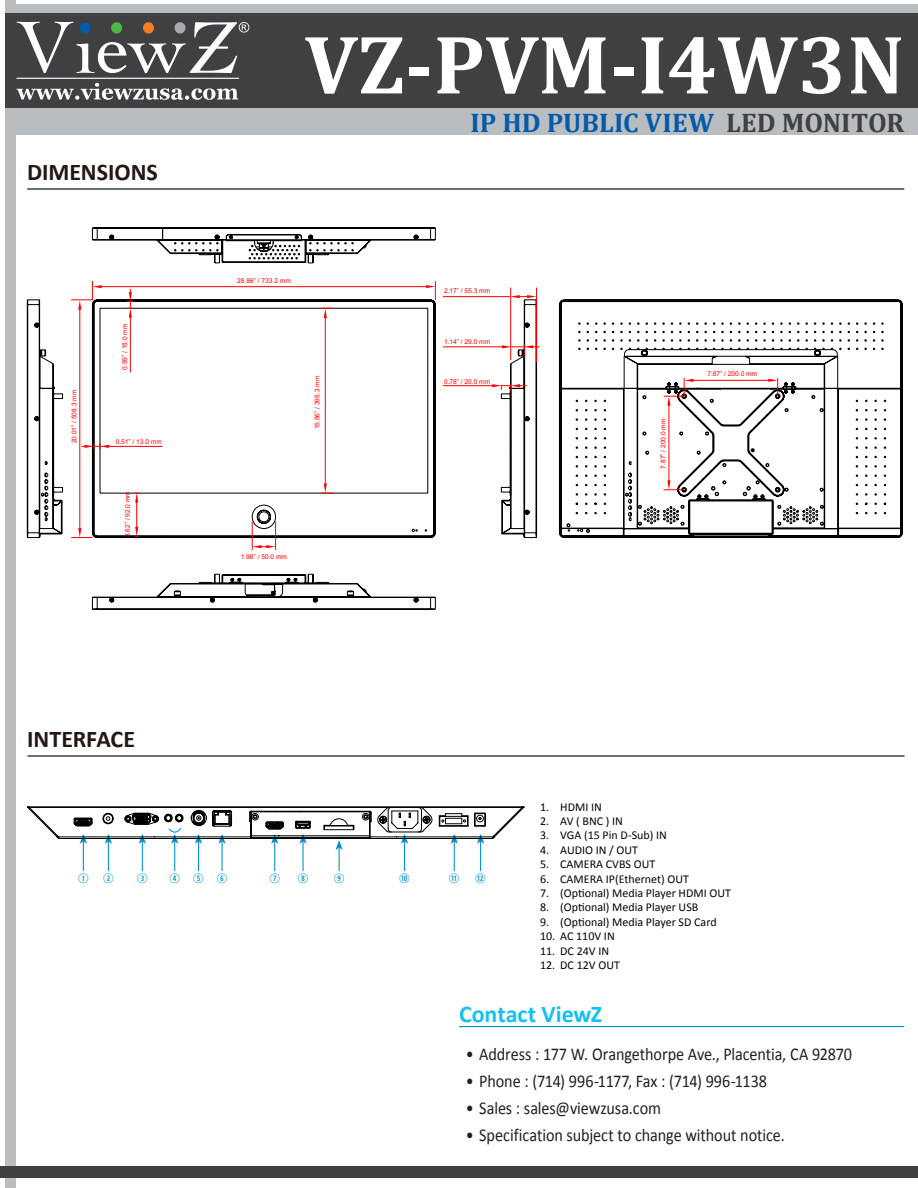
<style>
.page{position:relative;width:918px;height:1188px;background:#fff}
.page>*{position:absolute;margin:0;border:0;box-sizing:border-box;transform-origin:0 0}
.t1{font:700 84px "Cambria";color:#fff}
.t2{font:700 27px "Cambria";letter-spacing:.005em;color:#015aaa}
.t3{font:700 24px "Calibri";color:#241714}
.t4{font:700 24px "Calibri";letter-spacing:-.005em;color:#15c0f2}
.t5{font:18px "Calibri";letter-spacing:-.005em;color:#231f20;scale:.9 1}
.t6{font:12.9px "Combi Numerals";color:#0091d4}
.t7{font:12px "Calibri";color:#040503}
.t8{font:6.6px "Arial";color:#f00}
.s1{color:#404042}
</style>
<div class="page">
<div style="left:5px;top:0;width:11px;height:1188px;background:#babdbf"></div>
<div style="left:10px;top:5px;width:908px;height:130px;background:#babdbf"></div>
<div style="left:5px;top:14px;width:913px;height:94px;background:#404042"></div>
<div style="left:0;top:1167px;width:918px;height:11px;background:#404042"></div>
<svg style="left:27px;top:300px;width:19px;height:238px"></svg>
<svg style="left:46px;top:310px;width:46px;height:225px"></svg>
<svg style="left:92px;top:228px;width:343px;height:12px"></svg>
<svg style="left:92px;top:240px;width:343px;height:369px"></svg>
<svg style="left:110px;top:574px;width:325px;height:35px"></svg>
<svg style="left:221px;top:538px;width:677px;height:59px"></svg>
<svg style="left:838px;top:300px;width:64px;height:236px"></svg>
<svg style="left:92px;top:300px;width:746px;height:238px"></svg>
<hr style="left:536px;top:288px;width:1px;height:74px;background:#f00">
<svg style="left:322px;top:483px;width:12px;height:11px"></svg>
<hr style="left:325px;top:315px;width:1px;height:172px;background:#f00">
<svg style="left:322px;top:308px;width:12px;height:10px"></svg>
<svg style="left:71px;top:528px;width:22px;height:10px"></svg>
<hr style="left:80px;top:306px;width:1px;height:224px;background:#f00">
<svg style="left:559px;top:300px;width:279px;height:234px"></svg>
<hr style="left:443px;top:385px;width:51px;height:1px;background:#f00">
<hr style="left:443px;top:296px;width:67px;height:1px;background:#f00">
<svg style="left:511px;top:295px;width:25px;height:3px"></svg>
<svg style="left:252px;top:521px;width:24px;height:29px"></svg>
<svg style="left:426px;top:281px;width:10px;height:19px"></svg>
<hr style="left:100px;top:286px;width:328px;height:1px;background:#f00">
<svg style="left:71px;top:281px;width:31px;height:29px"></svg>
<hr style="left:443px;top:347px;width:61px;height:1px;background:#f00">
<svg style="left:502px;top:344px;width:38px;height:13px"></svg>
<hr style="left:510px;top:288px;width:1px;height:72px;background:#f00">
<svg style="left:492px;top:384px;width:35px;height:7px"></svg>
<svg style="left:135px;top:493px;width:4px;height:10px"></svg>
<svg style="left:135px;top:527px;width:4px;height:10px"></svg>
<hr style="left:136px;top:501px;width:1px;height:30px;background:#f00">
<hr style="left:130px;top:315px;width:1px;height:57px;background:#f00">
<svg style="left:127px;top:289px;width:7px;height:29px"></svg>
<hr style="left:106px;top:446px;width:57px;height:1px;background:#f00">
<svg style="left:82px;top:443px;width:27px;height:6px"></svg>
<svg style="left:17px;top:22px;width:232px;height:51px"></svg>
<svg style="left:17px;top:83px;width:221px;height:17px"></svg>
<hr style="left:17px;top:78px;width:222px;height:1px;background:#fff">
<hr style="left:460px;top:1026px;width:444px;height:1px;background:#008fd4">
<hr style="left:28px;top:188px;width:876px;height:2px;background:#000">
<hr style="left:28px;top:755px;width:876px;height:2px;background:#000">
<svg style="left:27px;top:807px;width:497px;height:64px"></svg>
<p class="t3" style="left:27px;top:157px;width:132px">DIMENSIONS</p>
<p class="t8" style="left:70px;top:443px;width:55px;rotate:-90deg">20.01” / 508.3 mm</p>
<p class="t8" style="left:120px;top:370px;width:48px;rotate:-90deg">0.59” / 15.0 mm</p>
<p class="t8" style="left:116px;top:437px;width:48px">0.51” / 13.0 mm</p>
<p class="t8" style="left:123px;top:537px;width:48px;rotate:-90deg">3.62” / 92.0 mm</p>
<p class="t3" style="left:27px;top:724px;width:109px">INTERFACE</p>
<p class="t1" style="left:304px;top:5px;width:601px">VZ-PVM-I4W3N</p>
<p class="t2" style="left:470px;top:104px;width:436px">IP HD PUBLIC VIEW <span class="s1">LED MONITOR</span></p>
<p class="t8" style="left:237px;top:276px;width:55px">28.86” / 733.2 mm</p>
<p class="t8" style="left:313px;top:429px;width:55px;rotate:-90deg">15.56” / 395.3 mm</p>
<p class="t8" style="left:241px;top:553px;width:48px">1.96” / 50.0 mm</p>
<p class="t8" style="left:444px;top:287px;width:48px">2.17” / 55.3 mm</p>
<p class="t8" style="left:444px;top:337px;width:48px">1.14” / 29.0 mm</p>
<p class="t8" style="left:444px;top:377px;width:48px">0.78” / 20.0 mm</p>
<p class="t8" style="left:659px;top:469px;width:51px;rotate:-90deg">7.87” / 200.0 mm</p>
<p class="t8" style="left:707px;top:370px;width:51px">7.87” / 200.0 mm</p>
<p class="t6" style="left:78px;top:873px;width:12px">Q</p>
<p class="t6" style="left:103px;top:873px;width:12px">W</p>
<p class="t6" style="left:137px;top:873px;width:12px">E</p>
<p class="t6" style="left:169px;top:873px;width:12px">R</p>
<p class="t6" style="left:193px;top:873px;width:12px">T</p>
<p class="t6" style="left:217px;top:873px;width:12px">Y</p>
<p class="t6" style="left:269px;top:873px;width:12px">U</p>
<p class="t6" style="left:298px;top:873px;width:12px">I</p>
<p class="t6" style="left:334px;top:873px;width:12px">O</p>
<p class="t6" style="left:399px;top:873px;width:12px">A</p>
<p class="t6" style="left:449px;top:873px;width:12px">S</p>
<p class="t6" style="left:475px;top:873px;width:12px">D</p>
<p class="t7" style="left:540px;top:799px;width:63px">1. HDMI IN</p>
<p class="t7" style="left:540px;top:813px;width:85px">2. AV ( BNC ) IN</p>
<p class="t7" style="left:540px;top:828px;width:128px">3. VGA (15 Pin D-Sub) IN</p>
<p class="t7" style="left:540px;top:842px;width:100px">4. AUDIO IN / OUT</p>
<p class="t7" style="left:540px;top:857px;width:117px">5. CAMERA CVBS OUT</p>
<p class="t7" style="left:540px;top:871px;width:151px">6. CAMERA IP(Ethernet) OUT</p>
<p class="t7" style="left:540px;top:885px;width:192px">7. (Optional) Media Player HDMI OUT</p>
<p class="t7" style="left:540px;top:900px;width:160px">8. (Optional) Media Player USB</p>
<p class="t7" style="left:540px;top:914px;width:178px">9. (Optional) Media Player SD Card</p>
<p class="t7" style="left:540px;top:929px;width:76px">10. AC 110V IN</p>
<p class="t7" style="left:540px;top:943px;width:71px">11. DC 24V IN</p>
<p class="t7" style="left:540px;top:957px;width:81px">12. DC 12V OUT</p>
<p class="t4" style="left:459px;top:998px;width:145px">Contact ViewZ</p>
<p class="t5" style="left:466px;top:1042px;width:431px">• Address : 177 W. Orangethorpe Ave., Placentia, CA 92870</p>
<p class="t5" style="left:466px;top:1069px;width:336px">• Phone : (714) 996-1177, Fax : (714) 996-1138</p>
<p class="t5" style="left:466px;top:1123px;width:356px">• Specification subject to change without notice.</p>
<p class="t5" style="left:466px;top:1096px;width:219px">• Sales : sales@viewzusa.com</p>
</div>
